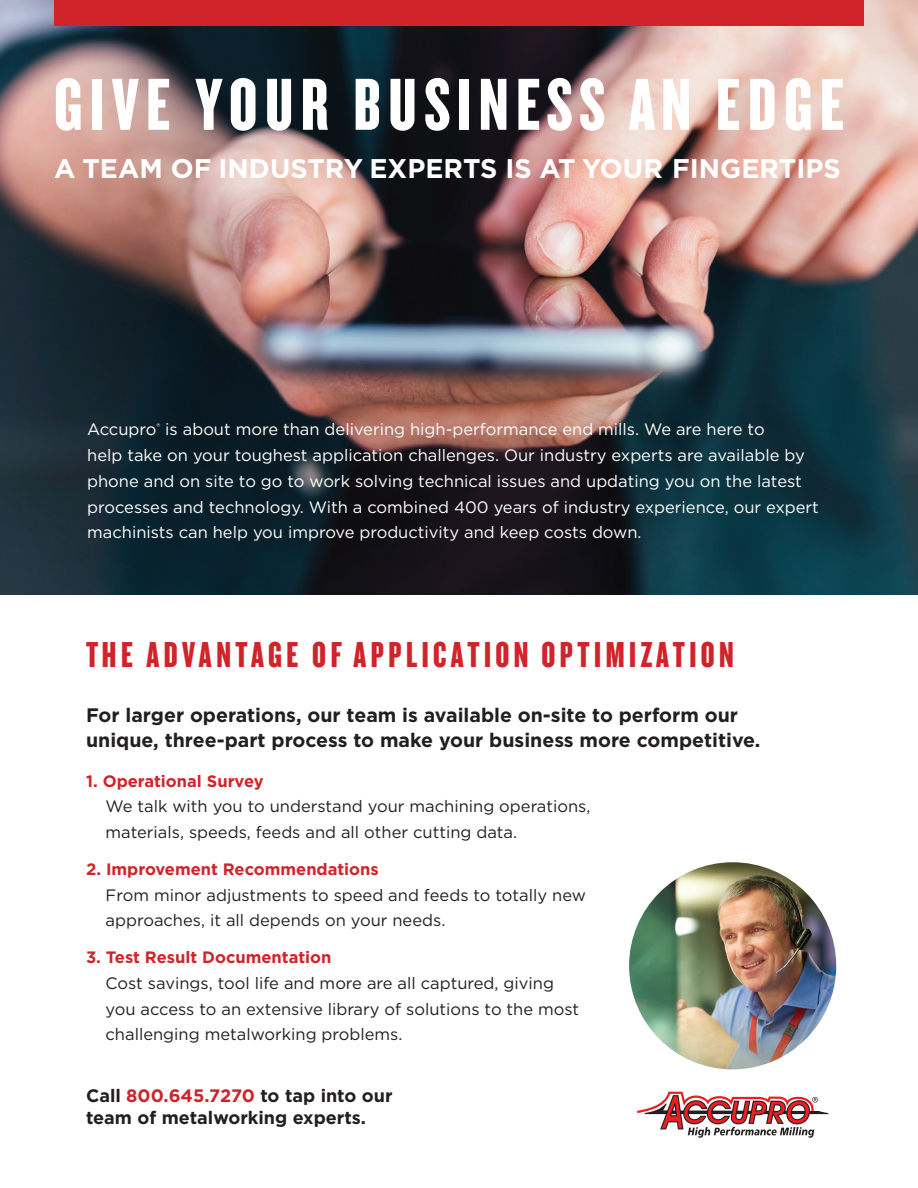
<style>
.page{position:relative;width:918px;height:1188px;background:#fff}
.page>*{position:absolute;margin:0;border:0;box-sizing:border-box;transform-origin:0 0}
.t1{font:76.5px "Knockout HTF68 Full Featherwt";letter-spacing:.1em;color:#fff}
.t2{font:37.5px "Knockout HTF68 Full Featherwt";letter-spacing:.12em;color:#d1232a}
.t3{font:700 27px "Gotham";color:#fff}
.t4{font:700 19.5px/25.8px "Gotham";color:#231f20}
.t5{font:700 18px/22.8px "Gotham";color:#231f20}
.t6{font:16.5px/25.8px "Gotham";color:#fff}
.t7{font:16.5px/25.8px "Gotham";color:#231f20}
.t8{font:700 16.5px "Gotham";color:#d1232a}
.s1{color:#d1232a}
</style>
<div class="page">
<img style="left:0;top:0;width:918px;height:595px">
<div style="left:54px;top:0;width:809px;height:26px;background:#d1232a"></div>
<img style="left:629px;top:862px;width:207px;height:207px;border-radius:104px">
<svg style="left:637px;top:1092px;width:191px;height:46px"></svg>
<h1 class="t1" style="left:54px;top:65px;width:792px">GIVE YOUR BUSINESS AN EDGE</h1>
<h3 class="t3" style="left:54px;top:151px;width:788px">A TEAM OF INDUSTRY EXPERTS IS AT YOUR FINGERTIPS</h3>
<p class="t6" style="left:87px;top:416px;width:733px">Accupro<sup>®</sup> is about more than delivering high-performance end mills. We are here to<br>help take on your toughest application challenges. Our industry experts are available by phone and on site to go to work solving technical issues and updating you on the latest processes and technology. With a combined 400 years of industry experience, our expert machinists can help you improve productivity and keep costs down.</p>
<h2 class="t2" style="left:86px;top:636px;width:649px">THE ADVANTAGE OF APPLICATION OPTIMIZATION</h2>
<p class="t4" style="left:86px;top:702px;width:676px">For larger operations, our team is available on-site to perform our unique, three-part process to make your business more competitive.</p>
<p class="t8" style="left:86px;top:770px;width:179px">1. Operational Survey</p>
<p class="t7" style="left:106px;top:793px;width:486px">We talk with you to understand your machining operations, materials, speeds, feeds and all other cutting data.</p>
<p class="t8" style="left:86px;top:858px;width:294px">2. Improvement Recommendations</p>
<p class="t7" style="left:106px;top:881px;width:482px">From minor adjustments to speed and feeds to totally new approaches, it all depends on your needs.</p>
<p class="t8" style="left:86px;top:946px;width:247px">3. Test Result Documentation</p>
<p class="t7" style="left:106px;top:970px;width:475px">Cost savings, tool life and more are all captured, giving you access to an extensive library of solutions to the most challenging metalworking problems.</p>
<p class="t5" style="left:86px;top:1084px;width:308px">Call <span class="s1">800.645.7270</span> to tap into our team of metalworking experts.</p>
</div>
